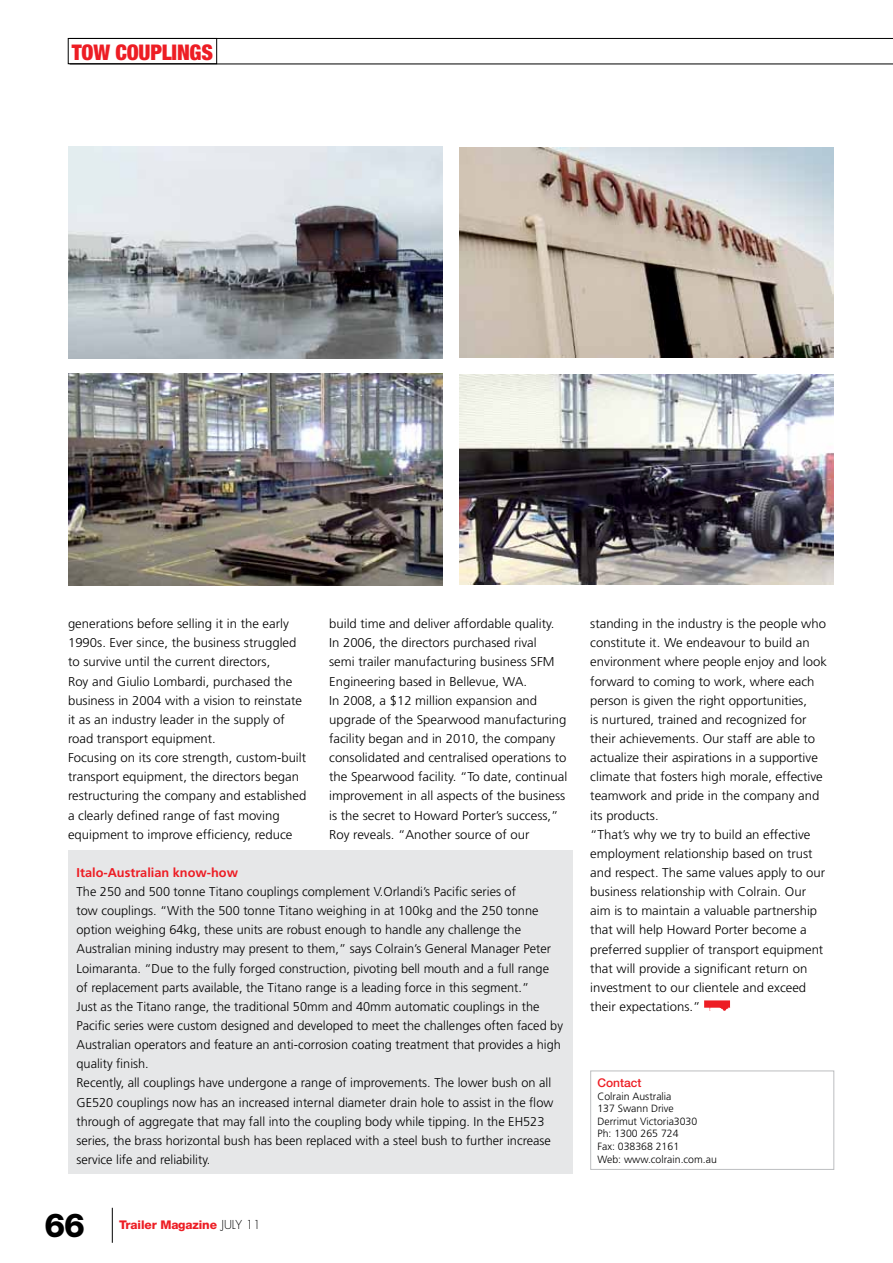
<style>
.page{position:relative;width:893px;height:1263px;background:#fff}
.page>*{position:absolute;margin:0;border:0;box-sizing:border-box;transform-origin:0 0}
.t1{font:800 33px "Helvetica Neue";color:#000}
.t2{font:900 condensed 21.6px "Helvetica Neue";letter-spacing:-.01em;color:#ed1d24}
.t3{font:300 12.75px/19.2px "Frutiger";color:#000}
.t4{font:700 12.75px "Frutiger";color:#ed1d24}
.t5{font:800 12px "Helvetica Neue";letter-spacing:-.01em;color:#ed1d24}
.t6{font:500 12px "Helvetica Neue";color:#ed1d24}
.t7{font:300 10.5px/12.6px "Frutiger";color:#000}
.s1{font-family:"Futura";font-weight:300;color:#000}
</style>
<div class="page">
<hr style="left:70px;top:38px;width:823px;height:1px;background:#000">
<hr style="left:70px;top:64px;width:823px;height:1px;background:#000">
<hr style="left:112px;top:1208px;width:1px;height:35px;background:#000">
<div style="left:68px;top:38px;width:149px;height:26px;border:1px solid #000"></div>
<div style="left:68px;top:850px;width:504px;height:324px;background:#e6e7e8"></div>
<svg style="left:704px;top:1000px;width:26px;height:11px"></svg>
<div style="left:590px;top:1070px;width:244px;height:100px;border:1px solid #bcbec0"></div>
<img style="left:68px;top:146px;width:374px;height:213px">
<img style="left:68px;top:373px;width:374px;height:213px">
<img style="left:459px;top:147px;width:374px;height:211px">
<img style="left:459px;top:374px;width:374px;height:211px">
<h2 class="t2" style="left:72px;top:39px;width:143px">TOW COUPLINGS</h2>
<p class="t3" style="left:68px;top:614px;width:240px">generations before selling it in the early 1990s. Ever since, the business struggled to survive until the current directors,<br>Roy and Giulio Lombardi, purchased the business in 2004 with a vision to reinstate it as an industry leader in the supply of road transport equipment.<br>Focusing on its core strength, custom-built transport equipment, the directors began restructuring the company and established a clearly defined range of fast moving equipment to improve efficiency, reduce</p>
<p class="t3" style="left:329px;top:614px;width:240px">build time and deliver affordable quality.<br>In 2006, the directors purchased rival<br>semi trailer manufacturing business SFM Engineering based in Bellevue, WA.<br>In 2008, a $12 million expansion and upgrade of the Spearwood manufacturing facility began and in 2010, the company consolidated and centralised operations to the Spearwood facility. “To date, continual improvement in all aspects of the business is the secret to Howard Porter’s success,” Roy reveals. “Another source of our</p>
<p class="t3" style="left:590px;top:614px;width:238px">standing in the industry is the people who constitute it. We endeavour to build an environment where people enjoy and look forward to coming to work, where each person is given the right opportunities,<br>is nurtured, trained and recognized for their achievements. Our staff are able to actualize their aspirations in a supportive climate that fosters high morale, effective teamwork and pride in the company and its products.<br>“That’s why we try to build an effective employment relationship based on trust and respect. The same values apply to our business relationship with Colrain. Our aim is to maintain a valuable partnership that will help Howard Porter become a preferred supplier of transport equipment that will provide a significant return on investment to our clientele and exceed their expectations.”</p>
<p class="t4" style="left:77px;top:865px;width:163px">Italo-Australian know-how</p>
<p class="t3" style="left:77px;top:882px;width:488px">The 250 and 500 tonne Titano couplings complement V.Orlandi’s Pacific series of<br>tow couplings. “With the 500 tonne Titano weighing in at 100kg and the 250 tonne option weighing 64kg, these units are robust enough to handle any challenge the Australian mining industry may present to them,” says Colrain’s General Manager Peter Loimaranta. “Due to the fully forged construction, pivoting bell mouth and a full range of replacement parts available, the Titano range is a leading force in this segment.”<br>Just as the Titano range, the traditional 50mm and 40mm automatic couplings in the Pacific series were custom designed and developed to meet the challenges often faced by Australian operators and feature an anti-corrosion coating treatment that provides a high quality finish.<br>Recently, all couplings have undergone a range of improvements. The lower bush on all GE520 couplings now has an increased internal diameter drain hole to assist in the flow through of aggregate that may fall into the coupling body while tipping. In the EH523 series, the brass horizontal bush has been replaced with a steel bush to further increase service life and reliability.</p>
<p class="t6" style="left:597px;top:1075px;width:46px">Contact</p>
<p class="t7" style="left:597px;top:1090px;width:121px">Colrain Australia<br>137 Swann Drive<br>Derrimut Victoria3030<br>Ph: 1300 265 724<br>Fax: 038368 2161<br>Web: www.colrain.com.au</p>
<h1 class="t1" style="left:45px;top:1205px;width:42px">66</h1>
<p class="t5" style="left:119px;top:1217px;width:143px">Trailer Magazine <span class="s1">july 11</span></p>
</div>
